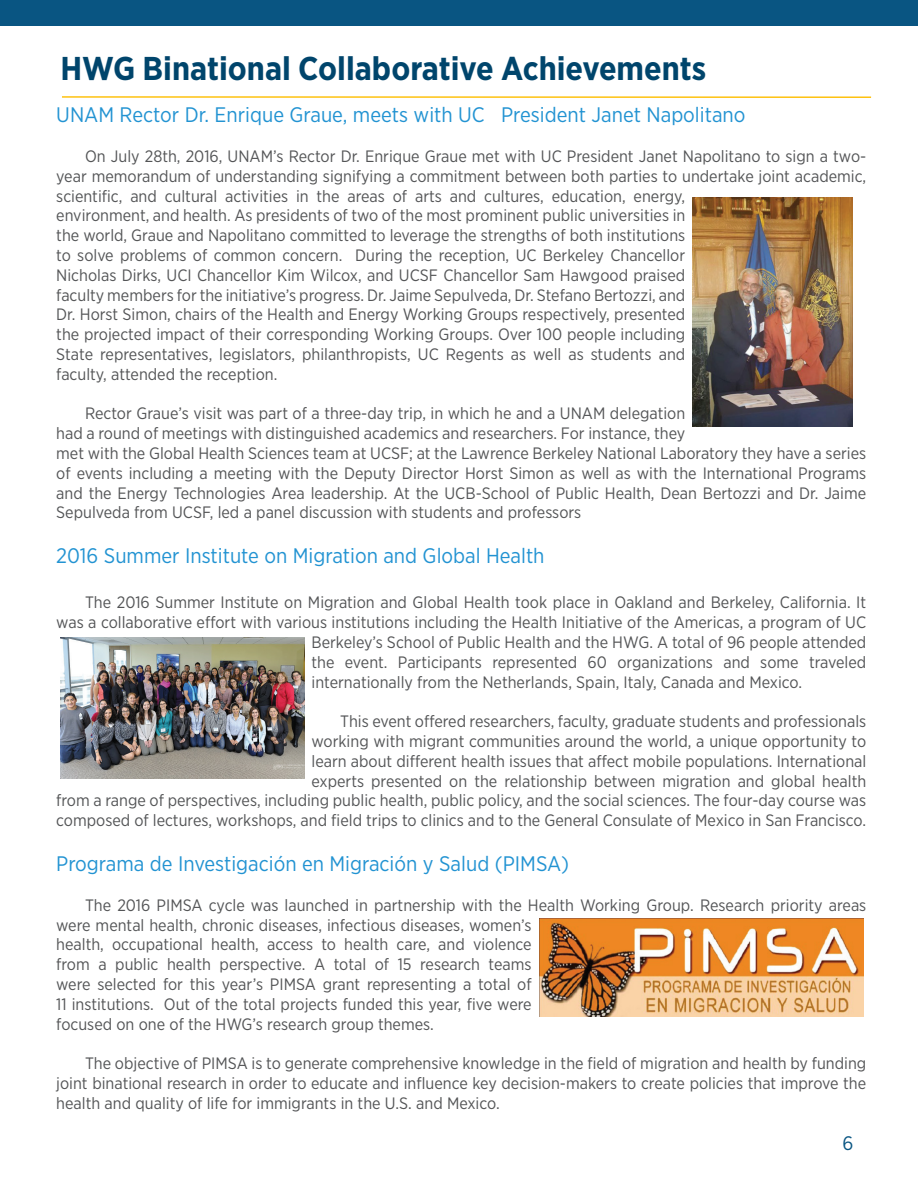
<style>
.page{position:relative;width:918px;height:1188px;background:#fff}
.page>*{position:absolute;margin:0;border:0;box-sizing:border-box;transform-origin:0 0}
.t1{font:700 33px "Gotham Narrow";color:#00456c}
.t2{font:21px "Gotham Narrow";color:#2293d2}
.t3{font:19.5px "Gotham Narrow";color:#095582}
.t4{font:16.5px/19.8px "Gotham Narrow";color:#545557}
</style>
<div class="page">
<div style="left:0;top:0;width:918px;height:25px;background:#095582"></div>
<hr style="left:62px;top:96px;width:809px;height:2px;background:#fec210">
<img style="left:61px;top:638px;width:243px;height:141px">
<img style="left:539px;top:919px;width:325px;height:98px">
<img style="left:693px;top:197px;width:160px;height:230px">
<h1 class="t1" style="left:60px;top:48px;width:647px">HWG Binational Collaborative Achievements</h1>
<p class="t2" style="left:56px;top:102px;width:691px">UNAM Rector Dr. Enrique Graue, meets with UC President Janet Napolitano</p>
<p class="t4" style="left:56px;top:146px;width:812px;text-indent:29px">On July 28th, 2016, UNAM’s Rector Dr. Enrique Graue met with UC President Janet Napolitano to sign a two&shy;year memorandum of understanding signifying a commitment between both parties to undertake joint academic, scientific, and cultural activities in the areas of arts and cultures, education, energy,<br>environment, and health. As presidents of two of the most prominent public universities in<br>the world, Graue and Napolitano committed to leverage the strengths of both institutions<br>to solve problems of common concern. During the reception, UC Berkeley Chancellor<br>Nicholas Dirks, UCI Chancellor Kim Wilcox, and UCSF Chancellor Sam Hawgood praised<br>faculty members for the initiative’s progress. Dr. Jaime Sepulveda, Dr. Stefano Bertozzi, and<br>Dr. Horst Simon, chairs of the Health and Energy Working Groups respectively, presented<br>the projected impact of their corresponding Working Groups. Over 100 people including<br>State representatives, legislators, philanthropists, UC Regents as well as students and<br>faculty, attended the reception.</p>
<p class="t4" style="left:56px;top:403px;width:812px;text-indent:29px">Rector Graue’s visit was part of a three-day trip, in which he and a UNAM delegation<br>had a round of meetings with distinguished academics and researchers. For instance, they<br>met with the Global Health Sciences team at UCSF; at the Lawrence Berkeley National Laboratory they have a series of events including a meeting with the Deputy Director Horst Simon as well as with the International Programs and the Energy Technologies Area leadership. At the UCB-School of Public Health, Dean Bertozzi and Dr. Jaime Sepulveda from UCSF, led a panel discussion with students and professors</p>
<p class="t2" style="left:56px;top:543px;width:490px">2016 Summer Institute on Migration and Global Health</p>
<p class="t4" style="left:85px;top:592px;width:783px">The 2016 Summer Institute on Migration and Global Health took place in Oakland and Berkeley, California. It</p>
<p class="t4" style="left:56px;top:612px;width:811px">was a collaborative effort with various institutions including the Health Initiative of the Americas, a program of UC</p>
<p class="t4" style="left:312px;top:632px;width:556px">Berkeley’s School of Public Health and the HWG. A total of 96 people attended</p>
<p class="t4" style="left:312px;top:652px;width:556px">the event. Participants represented 60 organizations and some traveled</p>
<p class="t4" style="left:312px;top:672px;width:492px">internationally from the Netherlands, Spain, Italy, Canada and Mexico.</p>
<p class="t4" style="left:56px;top:711px;width:812px;text-align:right">This event offered researchers, faculty, graduate students and professionals<br>working with migrant communities around the world, a unique opportunity to<br>learn about different health issues that affect mobile populations. International<br>experts presented on the relationship between migration and global health<br>from a range of perspectives, including public health, public policy, and the social sciences. The four-day course was composed of lectures, workshops, and field trips to clinics and to the General Consulate of Mexico in San Francisco.</p>
<p class="t2" style="left:56px;top:851px;width:514px">Programa de Investigación en Migración y Salud (PIMSA)</p>
<p class="t4" style="left:56px;top:895px;width:812px;text-indent:29px">The 2016 PIMSA cycle was launched in partnership with the Health Working Group. Research priority areas were mental health, chronic diseases, infectious diseases, women’s<br>health, occupational health, access to health care, and violence<br>from a public health perspective. A total of 15 research teams<br>were selected for this year’s PIMSA grant representing a total of<br>11 institutions. Out of the total projects funded this year, five were<br>focused on one of the HWG’s research group themes.</p>
<p class="t4" style="left:56px;top:1053px;width:812px;text-align:justify;text-indent:29px">The objective of PIMSA is to generate comprehensive knowledge in the field of migration and health by funding joint binational research in order to educate and influence key decision-makers to create policies that improve the health and quality of life for immigrants in the U.S. and Mexico.</p>
<p class="t3" style="left:842px;top:1131px;width:12px">6</p>
</div>
